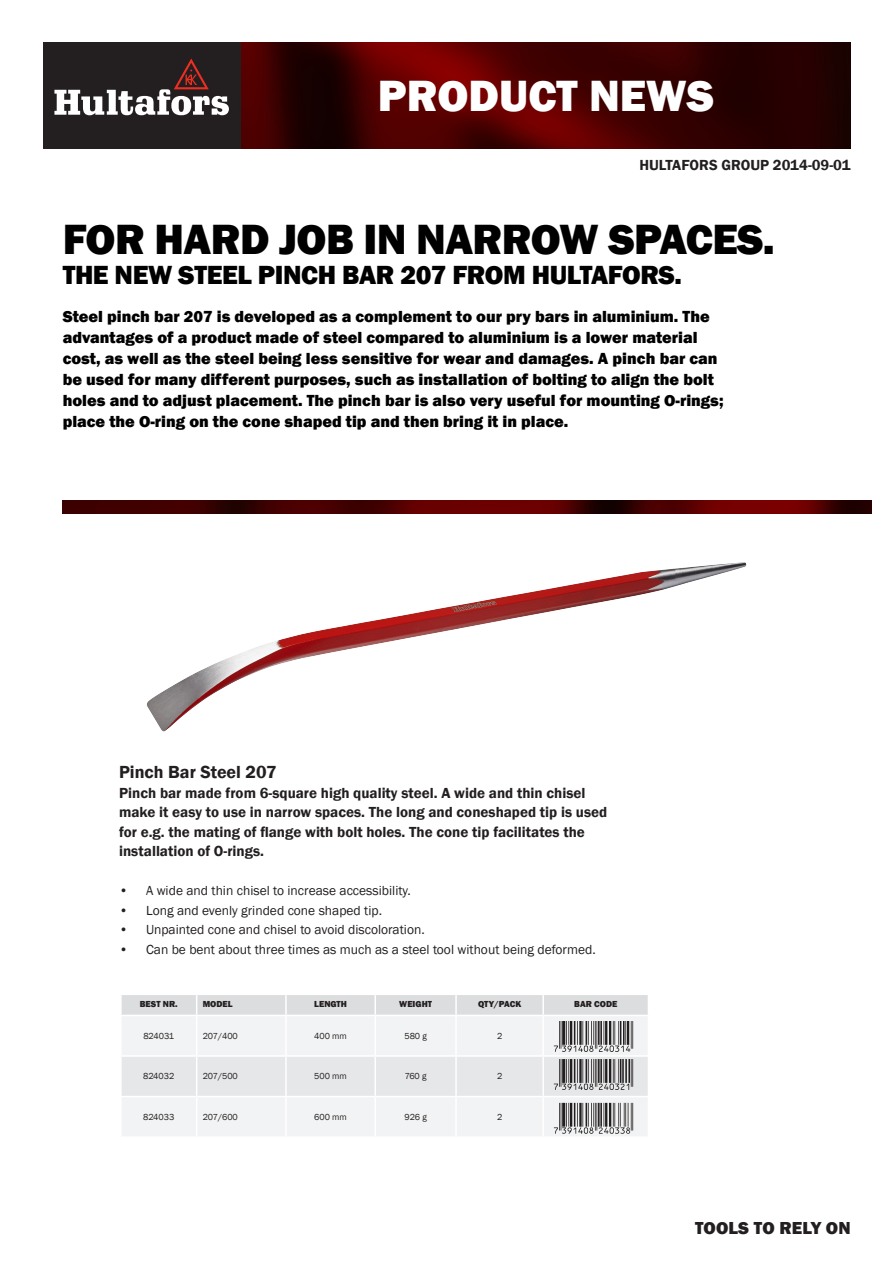
<style>
.page{position:relative;width:893px;height:1263px;background:#fff}
.page>*{position:absolute;margin:0;border:0;box-sizing:border-box;transform-origin:0 0}
.t1{font:60px "UPC Height C";color:#231f20}
.t2{font:800 45px "Franklin Gothic";color:#fff}
.t3{font:800 43.5px "Franklin Gothic";letter-spacing:-.015em;color:#000}
.t4{font:800 27px "Franklin Gothic";letter-spacing:-.015em;color:#000}
.t5{font:600 18px "Franklin Gothic";color:#231f20}
.t6{font:800 17.85px "Franklin Gothic";letter-spacing:.005em;color:#231f20}
.t7{font:800 16.5px/21px "Franklin Gothic";color:#000}
.t8{font:600 15px/19.5px "Franklin Gothic";color:#231f20}
.t9{font:13.5px "Franklin Gothic";color:#231f20}
.t10{font:9px "Franklin Gothic";color:#231f20}
.t11{font:800 9px "Franklin Gothic";color:#231f20}
</style>
<div class="page">
<img style="left:241px;top:43px;width:610px;height:106px">
<div style="left:43px;top:43px;width:198px;height:106px;background:#231f20"></div>
<svg style="left:54px;top:59px;width:175px;height:56px"></svg>
<img style="left:63px;top:501px;width:808px;height:12px">
<img style="left:147px;top:562px;width:599px;height:169px">
<div style="left:122px;top:1016px;width:525px;height:120px;background:#f2f3f4"></div>
<div style="left:122px;top:1057px;width:526px;height:39px;background:#e6e7e9"></div>
<svg style="left:121px;top:995px;width:527px;height:20px"></svg>
<hr style="left:196px;top:1016px;width:1px;height:39px;background:#fff">
<hr style="left:285px;top:1016px;width:2px;height:39px;background:#fff">
<hr style="left:374px;top:1016px;width:2px;height:39px;background:#fff">
<hr style="left:455px;top:1016px;width:2px;height:39px;background:#fff">
<hr style="left:542px;top:1016px;width:2px;height:39px;background:#fff">
<hr style="left:120px;top:1055px;width:77px;height:2px;background:#fff">
<hr style="left:197px;top:1055px;width:89px;height:2px;background:#fff">
<hr style="left:196px;top:1057px;width:1px;height:39px;background:#fff">
<hr style="left:286px;top:1055px;width:89px;height:2px;background:#fff">
<hr style="left:285px;top:1057px;width:2px;height:39px;background:#fff">
<hr style="left:375px;top:1055px;width:81px;height:2px;background:#fff">
<hr style="left:374px;top:1057px;width:2px;height:39px;background:#fff">
<hr style="left:456px;top:1055px;width:87px;height:2px;background:#fff">
<hr style="left:455px;top:1057px;width:2px;height:39px;background:#fff">
<hr style="left:543px;top:1055px;width:106px;height:2px;background:#fff">
<hr style="left:542px;top:1057px;width:2px;height:39px;background:#fff">
<hr style="left:120px;top:1096px;width:77px;height:1px;background:#fff">
<hr style="left:197px;top:1096px;width:89px;height:1px;background:#fff">
<hr style="left:196px;top:1097px;width:1px;height:39px;background:#fff">
<hr style="left:286px;top:1096px;width:89px;height:1px;background:#fff">
<hr style="left:285px;top:1097px;width:2px;height:39px;background:#fff">
<hr style="left:375px;top:1096px;width:81px;height:1px;background:#fff">
<hr style="left:374px;top:1097px;width:2px;height:39px;background:#fff">
<hr style="left:456px;top:1096px;width:87px;height:1px;background:#fff">
<hr style="left:455px;top:1097px;width:2px;height:39px;background:#fff">
<hr style="left:543px;top:1096px;width:106px;height:1px;background:#fff">
<hr style="left:542px;top:1097px;width:2px;height:39px;background:#fff">
<p class="t2" style="left:378px;top:67px;width:338px">PRODUCT NEWS</p>
<p class="t8" style="left:639px;top:155px;width:213px">HULTAFORS GROUP 2014-09-01</p>
<p class="t3" style="left:63px;top:211px;width:714px">FOR HARD JOB IN NARROW SPACES.</p>
<p class="t4" style="left:63px;top:257px;width:621px">THE NEW STEEL PINCH BAR 207 FROM HULTAFORS.</p>
<p class="t7" style="left:63px;top:306px;width:662px">Steel pinch bar 207 is developed as a complement to our pry bars in aluminium. The advantages of a product made of steel compared to aluminium is a lower material cost, as well as the steel being less sensitive for wear and damages. A pinch bar can be used for many different purposes, such as installation of bolting to align the bolt holes and to adjust placement. The pinch bar is also very useful for mounting O-rings; place the O-ring on the cone shaped tip and then bring it in place.</p>
<p class="t5" style="left:119px;top:761px;width:159px">Pinch Bar Steel 207</p>
<p class="t8" style="left:119px;top:783px;width:490px">Pinch bar made from 6-square high quality steel. A wide and thin chisel make it easy to use in narrow spaces. The long and coneshaped tip is used for e.g. the mating of flange with bolt holes. The cone tip facilitates the installation of O-rings.</p>
<p class="t9" style="left:119px;top:882px;width:293px">• A wide and thin chisel to increase accessibility.</p>
<p class="t9" style="left:119px;top:902px;width:265px">• Long and evenly grinded cone shaped tip.</p>
<p class="t9" style="left:119px;top:921px;width:307px">• Unpainted cone and chisel to avoid discoloration.</p>
<p class="t9" style="left:119px;top:941px;width:478px">• Can be bent about three times as much as a steel tool without being deformed.</p>
<p class="t11" style="left:140px;top:998px;width:39px">BEST NR.</p>
<p class="t11" style="left:203px;top:998px;width:31px">MODEL</p>
<p class="t11" style="left:314px;top:998px;width:34px">LENGTH</p>
<p class="t11" style="left:399px;top:998px;width:34px">WEIGHT</p>
<p class="t11" style="left:478px;top:998px;width:45px">QTY/PACK</p>
<p class="t11" style="left:574px;top:998px;width:45px">BAR CODE</p>
<p class="t10" style="left:143px;top:1030px;width:32px">824031</p>
<p class="t10" style="left:203px;top:1030px;width:37px">207/400</p>
<p class="t10" style="left:314px;top:1030px;width:34px">400 mm</p>
<p class="t10" style="left:404px;top:1030px;width:24px">580 g</p>
<p class="t10" style="left:497px;top:1030px;width:7px">2</p>
<p class="t10" style="left:143px;top:1071px;width:33px">824032</p>
<p class="t10" style="left:203px;top:1071px;width:37px">207/500</p>
<p class="t10" style="left:314px;top:1071px;width:34px">500 mm</p>
<p class="t10" style="left:405px;top:1071px;width:23px">760 g</p>
<p class="t10" style="left:497px;top:1071px;width:7px">2</p>
<p class="t10" style="left:143px;top:1111px;width:33px">824033</p>
<p class="t10" style="left:203px;top:1111px;width:37px">207/600</p>
<p class="t10" style="left:314px;top:1111px;width:34px">600 mm</p>
<p class="t10" style="left:404px;top:1111px;width:24px">926 g</p>
<p class="t10" style="left:497px;top:1111px;width:7px">2</p>
<p class="t1" style="left:553px;top:994px;width:82px">¿&lt;$t”o!s=ceadbe&lt;</p>
<p class="t1" style="left:553px;top:1032px;width:82px">¿&lt;$t”o!s=ceadcb&lt;</p>
<p class="t1" style="left:553px;top:1076px;width:82px">¿&lt;$t”o!s=ceaddi&lt;</p>
<p class="t6" style="left:695px;top:1216px;width:157px">TOOLS TO RELY ON</p>
</div>
